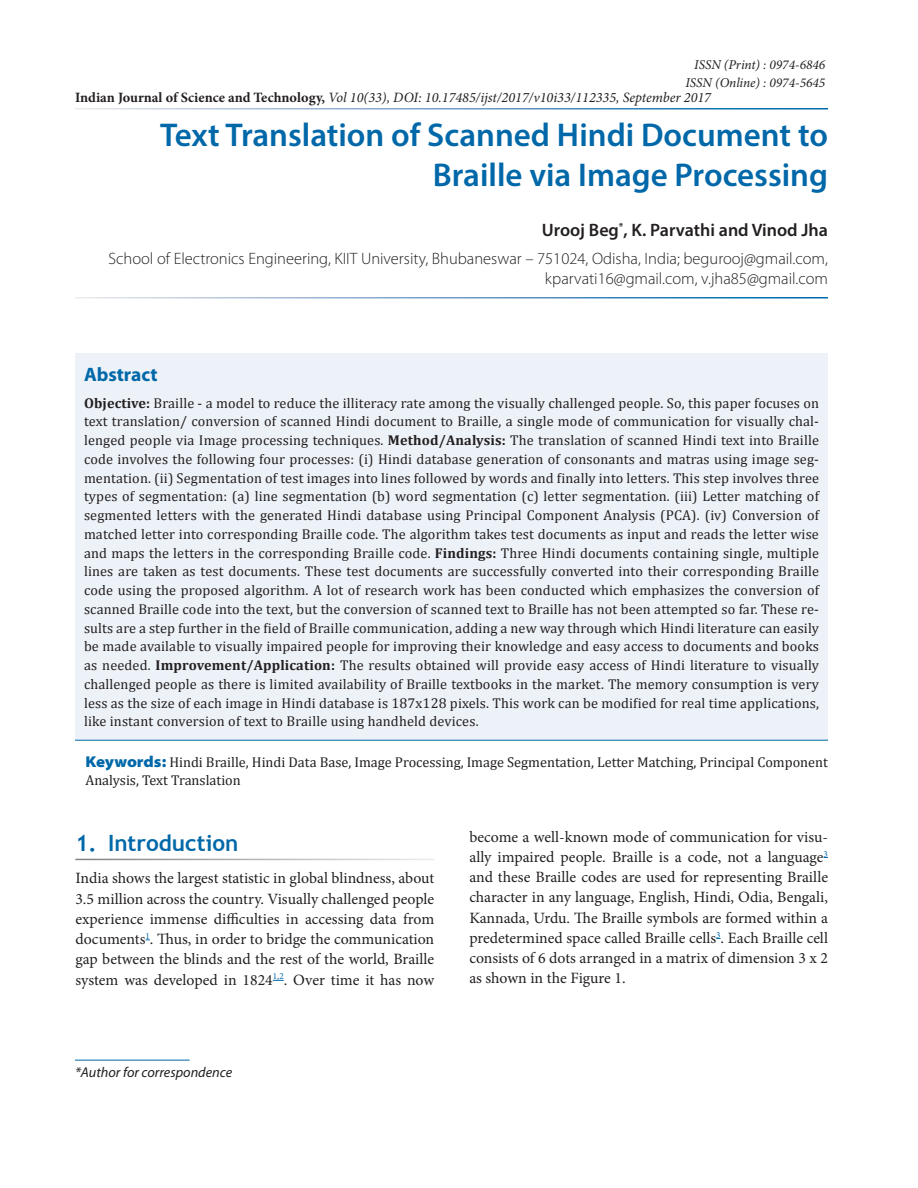
<style>
.page{position:relative;width:918px;height:1188px;background:#fff}
.page>*{position:absolute;margin:0;border:0;box-sizing:border-box;transform-origin:0 0}
.AT{font:600 33px/40.5px "Myriad Pro";color:#0068a9;text-align:right}
.t1{font:700 22.5px "Trebuchet MS";color:#0068a9}
.Abs_Head{font:700 19.5px "Myriad Pro";color:#0068a9}
.Author{font:600 18px "Myriad Pro";color:#231f20}
.Affiliation{font:300 16.5px/19.5px "Myriad Pro";color:#231f20;text-align:right}
.Text{font:15.75px/20.2px "Minion Pro";color:#231f20;text-align:justify}
.Abs_Text1{font:14.25px/18.8px "Cambria";letter-spacing:.01em;color:#231f20;text-align:justify}
.Keyword{font:14.25px/18.8px "Cambria";color:#231f20}
.t2{font:italic 14.25px "Minion Pro";color:#231f20}
.Footnote1{font:italic 14.25px "Myriad Pro";color:#231f20}
.t3{font:italic 13.5px "Minion Pro";color:#231f20}
.s1{font-weight:700;font-style:normal}
.s2{font-weight:700}
.s3{font-family:"Myriad Pro";font-weight:900;font-stretch:semi-expanded;font-size:15.75px;color:#0068a9}
</style>
<div class="page">
<div style="left:75px;top:353px;width:753px;height:387px;background:#edf2f8"></div>
<hr style="left:75px;top:740px;width:753px;height:1px;background:#0068a9">
<hr style="left:75px;top:1060px;width:115px;height:1px;background:#0068a9">
<p class="t3" style="left:694px;top:55px;width:133px">ISSN (Print) : 0974-6846</p>
<p class="t3" style="left:685px;top:73px;width:141px">ISSN (Online) : 0974-5645</p>
<p class="t2" style="left:75px;top:87px;width:638px"><span class="s1">Indian Journal of Science and Technology,</span> Vol 10(33), DOI: 10.17485/ijst/2017/v10i33/112335, September 2017</p>
<p class="AT" style="left:160px;top:113px;width:669px">Text Translation of Scanned Hindi Document to<br>Braille via Image Processing</p>
<p class="Author" style="left:542px;top:218px;width:288px">Urooj Beg<sup>*</sup>, K. Parvathi and Vinod Jha</p>
<p class="Affiliation" style="left:108px;top:249px;width:721px">School of Electronics Engineering, KIIT University, Bhubaneswar – 751024, Odisha, India; begurooj@gmail.com, kparvati16@gmail.com, v.jha85@gmail.com</p>
<p class="Abs_Head" style="left:84px;top:362px;width:75px">Abstract</p>
<p class="Abs_Text1" style="left:84px;top:393px;width:737px"><span class="s2">Objective:</span> Braille - a model to reduce the illiteracy rate among the visually challenged people. So, this paper focuses on text translation/ conversion of scanned Hindi document to Braille, a single mode of communication for visually chal&shy;lenged people via Image processing techniques. <span class="s2">Method/Analysis:</span> The translation of scanned Hindi text into Braille code involves the following four processes: (i) Hindi database generation of consonants and matras using image seg&shy;mentation. (ii) Segmentation of test images into lines followed by words and finally into letters. This step involves three types of segmentation: (a) line segmentation (b) word segmentation (c) letter segmentation. (iii) Letter matching of segmented letters with the generated Hindi database using Principal Component Analysis (PCA). (iv) Conversion of matched letter into corresponding Braille code. The algorithm takes test documents as input and reads the letter wise and maps the letters in the corresponding Braille code. <span class="s2">Findings:</span> Three Hindi documents containing single, multiple lines are taken as test documents. These test documents are successfully converted into their corresponding Braille code using the proposed algorithm. A lot of research work has been conducted which emphasizes the conversion of scanned Braille code into the text, but the conversion of scanned text to Braille has not been attempted so far. These re&shy;sults are a step further in the field of Braille communication, adding a new way through which Hindi literature can easily be made available to visually impaired people for improving their knowledge and easy access to documents and books as needed. <span class="s2">Improvement/Application:</span> The results obtained will provide easy access of Hindi literature to visually challenged people as there is limited availability of Braille textbooks in the market. The memory consumption is very less as the size of each image in Hindi database is 187x128 pixels. This work can be modified for real time applications, like instant conversion of text to Braille using handheld devices.</p>
<p class="Keyword" style="left:86px;top:752px;width:744px"><span class="s3">Keywords:</span> Hindi Braille, Hindi Data Base, Image Processing, Image Segmentation, Letter Matching, Principal Component<br>Analysis, Text Translation</p>
<p class="t1" style="left:75px;top:829px;width:164px">1. Introduction</p>
<p class="Text" style="left:75px;top:868px;width:360px">India shows the largest statistic in global blindness, about 3.5 million across the country. Visually challenged people experience immense difficulties in accessing data from documents<sup>1</sup>. Thus, in order to bridge the communication gap between the blinds and the rest of the world, Braille system was developed in 1824<sup>1,2</sup>. Over time it has now</p>
<p class="Footnote1" style="left:75px;top:1063px;width:159px">*Author for correspondence</p>
<p class="Text" style="left:469px;top:826px;width:360px">become a well-known mode of communication for visu&shy;ally impaired people. Braille is a code, not a language<sup>3 </sup>and these Braille codes are used for representing Braille character in any language, English, Hindi, Odia, Bengali, Kannada, Urdu. The Braille symbols are formed within a predetermined space called Braille cells<sup>3</sup>. Each Braille cell consists of 6 dots arranged in a matrix of dimension 3 x 2 as shown in the Figure 1.</p>
</div>
